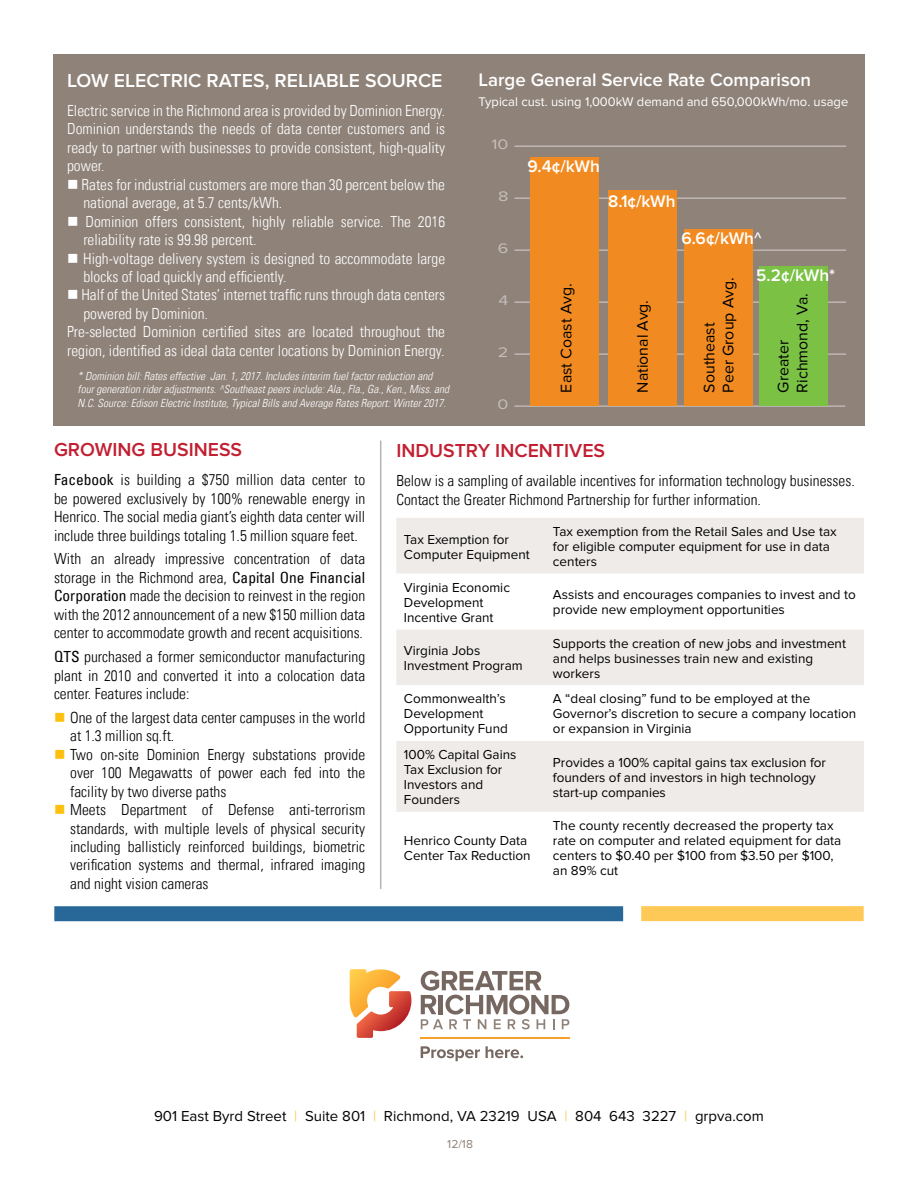
<style>
.page{position:relative;width:918px;height:1188px;background:#fff}
.page>*{position:absolute;margin:0;border:0;box-sizing:border-box;transform-origin:0 0}
.t1{font:600 19.5px "Proxima Nova";color:#c22032}
.t2{font:600 19.5px "Proxima Nova";color:#fff}
.t3{font:600 18.75px "Proxima Nova";color:#fff}
.t4{font:600 17.4px "Proxima Nova";letter-spacing:-.01em;color:#fff}
.t5{font:15.75px/19px "Proxima Nova";color:#000}
.t6{font:300 condensed 15.3px/18.5px "Univers LT";color:#000;text-align:justify}
.t7{font:300 condensed 15.3px/18.5px "Univers LT";color:#fff}
.t8{font:15px "Proxima Nova";color:#000}
.t9{font:14.4px "Proxima Nova";color:#c6bebb;scale:1.24 1}
.t10{font:13.5px/15px "Proxima Nova";color:#000}
.t11{font:13.05px "Proxima Nova";color:#fff}
.t12{font:12px "Proxima Nova";color:#8f8279}
.t13{font:italic 300 condensed 11.25px/13.5px "Univers LT";color:#fff}
.s1{font-weight:400}
.s2{color:#fec00f}
.s3{color:#ffc958}
</style>
<div class="page">
<svg style="left:421px;top:971px;width:148px;height:58px"></svg>
<svg style="left:350px;top:969px;width:61px;height:69px"></svg>
<svg style="left:421px;top:1046px;width:59px;height:15px"></svg>
<svg style="left:486px;top:1046px;width:37px;height:12px"></svg>
<hr style="left:421px;top:1038px;width:148px;height:1px;background:#f9a029">
<hr style="left:380px;top:441px;width:1px;height:448px;background:#b1b4b6">
<div style="left:396px;top:518px;width:468px;height:294px;background:#eeebe9"></div>
<svg style="left:396px;top:574px;width:468px;height:167px"></svg>
<div style="left:53px;top:54px;width:812px;height:371px;background:#8f8279"></div>
<hr style="left:514px;top:405px;width:331px;height:2px;background:#c6bebb">
<hr style="left:514px;top:353px;width:332px;height:2px;background:#c6bebb">
<hr style="left:514px;top:302px;width:332px;height:1px;background:#c6bebb">
<hr style="left:514px;top:250px;width:332px;height:1px;background:#c6bebb">
<hr style="left:514px;top:198px;width:332px;height:1px;background:#c6bebb">
<hr style="left:514px;top:146px;width:332px;height:1px;background:#c6bebb">
<div style="left:759px;top:267px;width:69px;height:139px;background:#7ac144"></div>
<div style="left:608px;top:191px;width:69px;height:215px;background:#f18b21"></div>
<div style="left:530px;top:158px;width:69px;height:248px;background:#f18b21"></div>
<div style="left:684px;top:230px;width:69px;height:176px;background:#f18b21"></div>
<div style="left:54px;top:906px;width:569px;height:15px;background:#286899"></div>
<div style="left:641px;top:906px;width:223px;height:15px;background:#ffc958"></div>
<p class="t2" style="left:67px;top:69px;width:377px">LOW ELECTRIC RATES, RELIABLE SOURCE</p>
<p class="t7" style="left:67px;top:101px;width:380px;text-align:justify">Electric service in the Richmond area is provided by Dominion Energy.<br>Dominion understands the needs of data center customers and is ready to partner with businesses to provide consistent, high-quality power.</p>
<p class="t7" style="left:83px;top:175px;width:363px;text-indent:-16px">■ Rates for industrial customers are more than 30 percent below the national average, at 5.7 cents/kWh.</p>
<p class="t7" style="left:83px;top:212px;width:363px;text-indent:-16px">■ Dominion offers consistent, highly reliable service. The 2016 reliability rate is 99.98 percent.</p>
<p class="t7" style="left:83px;top:249px;width:363px;text-indent:-16px">■ High-voltage delivery system is designed to accommodate large blocks of load quickly and efficiently.</p>
<p class="t7" style="left:67px;top:286px;width:380px">■ Half of the United States’ internet traffic runs through data centers</p>
<p class="t7" style="left:83px;top:304px;width:126px">powered by Dominion.</p>
<p class="t7" style="left:67px;top:323px;width:380px">Pre-selected Dominion certified sites are located throughout the</p>
<p class="t7" style="left:67px;top:341px;width:379px">region, identified as ideal data center locations by Dominion Energy.</p>
<p class="t13" style="left:78px;top:369px;width:373px">* Dominion bill: Rates effective Jan. 1, 2017. Includes interim fuel factor reduction and four generation rider adjustments. ^Southeast peers include: Ala., Fla., Ga., Ken., Miss. and<br>N.C. Source: Edison Electric Institute, Typical Bills and Average Rates Report: Winter 2017.</p>
<p class="t3" style="left:478px;top:69px;width:334px">Large General Service Rate Comparison</p>
<p class="t11" style="left:479px;top:94px;width:371px">Typical cust. using 1,000kW demand and 650,000kWh/mo. usage</p>
<p class="t9" style="left:491px;top:136px;width:15px">10</p>
<p class="t9" style="left:498px;top:188px;width:10px">8</p>
<p class="t9" style="left:498px;top:240px;width:10px">6</p>
<p class="t9" style="left:498px;top:292px;width:10px">4</p>
<p class="t9" style="left:498px;top:344px;width:10px">2</p>
<p class="t9" style="left:498px;top:396px;width:10px">0</p>
<p class="t4" style="left:528px;top:156px;width:74px">9.4¢/kWh</p>
<p class="t5" style="left:557px;top:393px;width:110px;rotate:-90deg">East Coast Avg.</p>
<p class="t4" style="left:608px;top:191px;width:69px">8.1¢/kWh</p>
<p class="t5" style="left:633px;top:393px;width:94px;rotate:-90deg">National Avg.</p>
<p class="t4" style="left:681px;top:228px;width:82px">6.6¢/kWh^</p>
<p class="t5" style="left:700px;top:393px;width:116px;rotate:-90deg">Southeast<br>Peer Group Avg.</p>
<p class="t4" style="left:756px;top:265px;width:80px">5.2¢/kWh*</p>
<p class="t5" style="left:774px;top:393px;width:101px;rotate:-90deg">Greater<br>Richmond, Va.</p>
<p class="t1" style="left:54px;top:438px;width:190px">GROWING BUSINESS</p>
<p class="t6" style="left:54px;top:471px;width:313px"><span class="s1">Facebook</span> is building a $750 million data center to be powered exclusively by 100% renewable energy in Henrico. The social media giant’s eighth data center will include three buildings totaling 1.5 million square feet.</p>
<p class="t6" style="left:54px;top:550px;width:313px">With an already impressive concentration of data storage in the Richmond area, <span class="s1">Capital One Financial Corporation</span> made the decision to reinvest in the region with the 2012 announcement of a new $150 million data center to accommodate growth and recent acquisitions.</p>
<p class="t6" style="left:54px;top:648px;width:313px"><span class="s1">QTS</span> purchased a former semiconductor manufacturing plant in 2010 and converted it into a colocation data center. Features include:</p>
<p class="t6" style="left:70px;top:708px;width:296px;text-indent:-16px"><span class="s2">■</span> One of the largest data center campuses in the world at 1.3 million sq.ft.</p>
<p class="t6" style="left:70px;top:745px;width:297px;text-indent:-16px"><span class="s2">■</span> Two on-site Dominion Energy substations provide over 100 Megawatts of power each fed into the facility by two diverse paths</p>
<p class="t6" style="left:70px;top:801px;width:297px;text-indent:-16px"><span class="s2">■</span> Meets Department of Defense anti-terrorism standards, with multiple levels of physical security including ballisticly reinforced buildings, biometric verification systems and thermal, infrared imaging and night vision cameras</p>
<p class="t1" style="left:396px;top:439px;width:210px">INDUSTRY INCENTIVES</p>
<p class="t6" style="left:396px;top:472px;width:460px">Below is a sampling of available incentives for information technology businesses.<br>Contact the Greater Richmond Partnership for further information.</p>
<p class="t10" style="left:404px;top:532px;width:127px">Tax Exemption for<br>Computer Equipment</p>
<p class="t10" style="left:553px;top:524px;width:285px">Tax exemption from the Retail Sales and Use tax for eligible computer equipment for use in data centers</p>
<p class="t10" style="left:404px;top:580px;width:108px">Virginia Economic<br>Development<br>Incentive Grant</p>
<p class="t10" style="left:553px;top:588px;width:304px">Assists and encourages companies to invest and to provide new employment opportunities</p>
<p class="t10" style="left:404px;top:643px;width:120px">Virginia Jobs<br>Investment Program</p>
<p class="t10" style="left:553px;top:636px;width:295px">Supports the creation of new jobs and investment and helps businesses train new and existing workers</p>
<p class="t10" style="left:404px;top:692px;width:105px">Commonwealth’s<br>Development<br>Opportunity Fund</p>
<p class="t10" style="left:553px;top:692px;width:305px">A “deal closing” fund to be employed at the<br>Governor’s discretion to secure a company location or expansion in Virginia</p>
<p class="t10" style="left:404px;top:747px;width:114px">100% Capital Gains<br>Tax Exclusion for<br>Investors and<br>Founders</p>
<p class="t10" style="left:553px;top:755px;width:275px">Provides a 100% capital gains tax exclusion for founders of and investors in high technology start-up companies</p>
<p class="t10" style="left:404px;top:833px;width:128px">Henrico County Data<br>Center Tax Reduction</p>
<p class="t10" style="left:553px;top:818px;width:290px">The county recently decreased the property tax rate on computer and related equipment for data centers to $0.40 per $100 from $3.50 per $100, an 89% cut</p>
<p class="t8" style="left:154px;top:1108px;width:611px">901 East Byrd Street <span class="s3">|</span> Suite 801 <span class="s3">|</span> Richmond, VA 23219 USA <span class="s3">|</span> 804 643 3227 <span class="s3">|</span> grpva.com</p>
<p class="t12" style="left:447px;top:1137px;width:27px">12/18</p>
</div>
